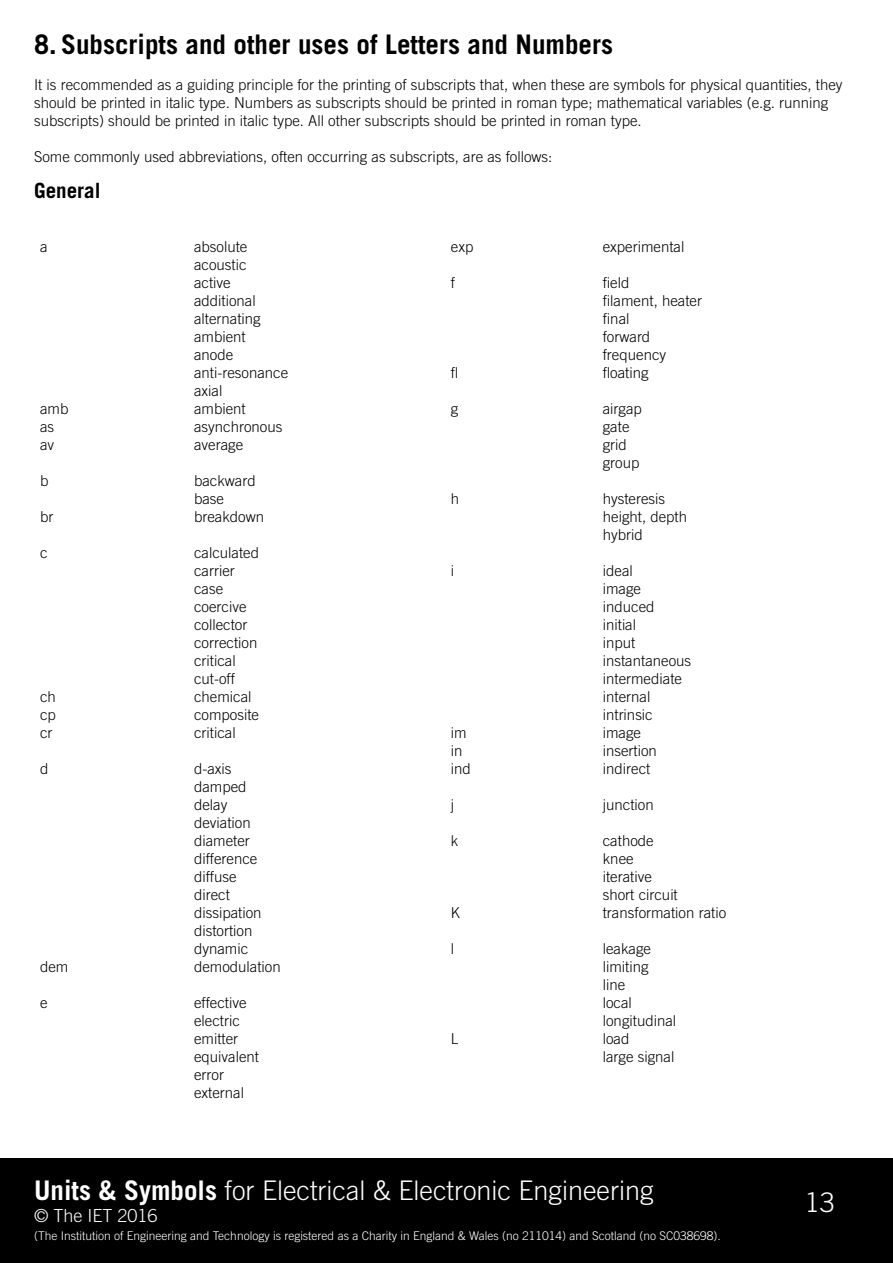
<style>
.page{position:relative;width:893px;height:1263px;background:#fff}
.page>*{position:absolute;margin:0;border:0;box-sizing:border-box;transform-origin:0 0}
.t1{font:300 27px "Trade Gothic LT Std";color:#fff}
.t2{font:700 27px "Trade Gothic LT Std";color:#000}
.t3{font:700 21px "Trade Gothic LT Std";color:#000}
.t4{font:300 18px "Trade Gothic LT Std";color:#fff}
.t5{font:300 15px/18px "Trade Gothic LT Std";color:#000}
.t6{font:300 12px "Trade Gothic LT Std";color:#fff}
.s1{font-weight:700}
</style>
<div class="page">
<div style="left:0;top:1158px;width:893px;height:105px;background:#000"></div>
<h1 class="t2" style="left:34px;top:28px;width:580px">8. Subscripts and other uses of Letters and Numbers</h1>
<p class="t5" style="left:34px;top:75px;width:810px">It is recommended as a guiding principle for the printing of subscripts that, when these are symbols for physical quantities, they should be printed in italic type. Numbers as subscripts should be printed in roman type; mathematical variables (e.g. running subscripts) should be printed in italic type. All other subscripts should be printed in roman type.</p>
<p class="t5" style="left:34px;top:147px;width:520px">Some commonly used abbreviations, often occurring as subscripts, are as follows:</p>
<h2 class="t3" style="left:34px;top:178px;width:68px">General</h2>
<p class="t5" style="left:40px;top:237px;width:9px">a</p>
<p class="t5" style="left:40px;top:399px;width:30px">amb as av</p>
<p class="t5" style="left:40px;top:471px;width:10px">b</p>
<p class="t5" style="left:40px;top:507px;width:15px">br</p>
<p class="t5" style="left:40px;top:543px;width:9px">c</p>
<p class="t5" style="left:40px;top:687px;width:17px;text-align:justify">ch cp cr</p>
<p class="t5" style="left:40px;top:759px;width:10px">d</p>
<p class="t5" style="left:40px;top:957px;width:30px">dem</p>
<p class="t5" style="left:40px;top:993px;width:9px">e</p>
<p class="t5" style="left:194px;top:237px;width:96px">absolute acoustic<br>active additional alternating ambient anode anti-resonance axial<br>ambient asynchronous average</p>
<p class="t5" style="left:194px;top:471px;width:72px">backward base breakdown</p>
<p class="t5" style="left:194px;top:543px;width:67px">calculated carrier case coercive collector correction critical cut-off chemical composite critical</p>
<p class="t5" style="left:194px;top:759px;width:88px">d-axis damped delay deviation diameter difference diffuse<br>direct dissipation distortion dynamic demodulation</p>
<p class="t5" style="left:194px;top:993px;width:67px">effective electric emitter equivalent error external</p>
<p class="t5" style="left:451px;top:237px;width:24px">exp</p>
<p class="t5" style="left:451px;top:273px;width:6px">f</p>
<p class="t5" style="left:451px;top:363px;width:9px">fl</p>
<p class="t5" style="left:451px;top:399px;width:9px">g</p>
<p class="t5" style="left:451px;top:489px;width:10px">h</p>
<p class="t5" style="left:451px;top:561px;width:5px">i</p>
<p class="t5" style="left:451px;top:723px;width:22px">im in ind</p>
<p class="t5" style="left:451px;top:795px;width:5px">j</p>
<p class="t5" style="left:451px;top:831px;width:9px">k</p>
<p class="t5" style="left:451px;top:903px;width:11px">K</p>
<p class="t5" style="left:451px;top:939px;width:5px">l</p>
<p class="t5" style="left:451px;top:1029px;width:9px">L</p>
<p class="t5" style="left:603px;top:237px;width:83px">experimental</p>
<p class="t5" style="left:603px;top:273px;width:101px">field<br>filament, heater final<br>forward frequency floating</p>
<p class="t5" style="left:603px;top:399px;width:41px">airgap gate grid group</p>
<p class="t5" style="left:603px;top:489px;width:86px">hysteresis height, depth hybrid</p>
<p class="t5" style="left:603px;top:561px;width:90px">ideal<br>image induced initial<br>input instantaneous intermediate internal intrinsic image insertion indirect</p>
<p class="t5" style="left:603px;top:795px;width:52px">junction</p>
<p class="t5" style="left:603px;top:831px;width:125px">cathode<br>knee<br>iterative<br>short circuit transformation ratio</p>
<p class="t5" style="left:603px;top:939px;width:75px">leakage limiting<br>line<br>local longitudinal load<br>large signal</p>
<h1 class="t1" style="left:34px;top:1175px;width:621px"><span class="s1">Units &amp; Symbols</span> for Electrical &amp; Electronic Engineering</h1>
<p class="t4" style="left:34px;top:1205px;width:125px">© The IET 2016</p>
<p class="t6" style="left:34px;top:1228px;width:688px">(The Institution of Engineering and Technology is registered as a Charity in England &amp; Wales (no 211014) and Scotland (no SC038698).</p>
<h1 class="t1" style="left:805px;top:1187px;width:32px">13</h1>
</div>
